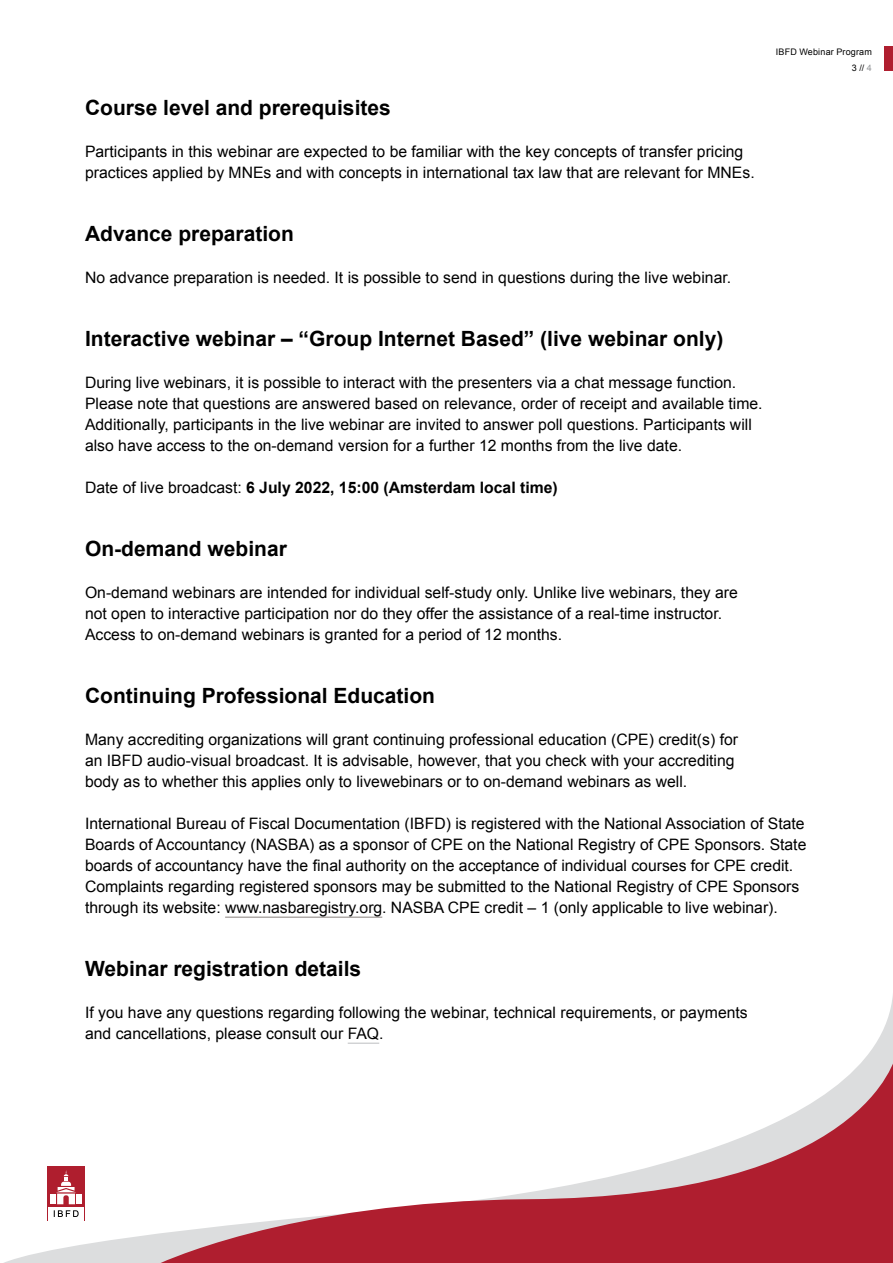
<style>
.page{position:relative;width:893px;height:1263px;background:#fff}
.page>*{position:absolute;margin:0;border:0;box-sizing:border-box;transform-origin:0 0}
.t1{font:700 21px "Arial";color:#000}
.t2{font:15.75px/21px "Arial";color:#000}
.t3{font:700 15.75px "Arial";color:#000}
.t4{font:9px/16.5px "Arial";letter-spacing:.02em;color:#000;text-align:right}
.s1{color:#939598}
.s2{font-weight:400}
</style>
<div class="page">
<div style="left:47px;top:1166px;width:38px;height:55px;background:#af1e2e"></div>
<svg style="left:4px;top:1170px;width:150px;height:93px"></svg>
<div style="left:884px;top:47px;width:9px;height:24px;background:#af1e2f"></div>
<svg style="left:868px;top:996px;width:25px;height:59px"></svg>
<svg style="left:154px;top:1055px;width:739px;height:208px"></svg>
<hr style="left:225px;top:917px;width:157px;height:1px;background:#88817e">
<hr style="left:348px;top:1043px;width:31px;height:1px;background:#bcbec0">
<h1 class="t1" style="left:85px;top:93px;width:307px">Course level and prerequisites</h1>
<p class="t2" style="left:85px;top:141px;width:671px">Participants in this webinar are expected to be familiar with the key concepts of transfer pricing practices applied by MNEs and with concepts in international tax law that are relevant for MNEs.</p>
<p class="t4" style="left:776px;top:43px;width:98px">IBFD Webinar Program<br>3 // <span class="s1">4</span></p>
<h1 class="t1" style="left:85px;top:219px;width:210px">Advance preparation</h1>
<p class="t2" style="left:85px;top:267px;width:648px">No advance preparation is needed. It is possible to send in questions during the live webinar.</p>
<h1 class="t1" style="left:85px;top:324px;width:640px">Interactive webinar – “Group Internet Based” (live webinar only)</h1>
<p class="t2" style="left:85px;top:372px;width:679px">During live webinars, it is possible to interact with the presenters via a chat message function.<br>Please note that questions are answered based on relevance, order of receipt and available time.<br>Additionally, participants in the live webinar are invited to answer poll questions. Participants will also have access to the on-demand version for a further 12 months from the live date.</p>
<p class="t3" style="left:85px;top:477px;width:474px"><span class="s2">Date of live broadcast:</span> 6 July 2022, 15:00 (Amsterdam local time)</p>
<h1 class="t1" style="left:85px;top:534px;width:203px">On-demand webinar</h1>
<p class="t2" style="left:85px;top:582px;width:654px">On-demand webinars are intended for individual self-study only. Unlike live webinars, they are not open to interactive participation nor do they offer the assistance of a real-time instructor.<br>Access to on-demand webinars is granted for a period of 12 months.</p>
<h1 class="t1" style="left:85px;top:681px;width:352px">Continuing Professional Education</h1>
<p class="t2" style="left:85px;top:729px;width:654px">Many accrediting organizations will grant continuing professional education (CPE) credit(s) for an IBFD audio-visual broadcast. It is advisable, however, that you check with your accrediting body as to whether this applies only to livewebinars or to on-demand webinars as well.</p>
<p class="t2" style="left:85px;top:813px;width:723px">International Bureau of Fiscal Documentation (IBFD) is registered with the National Association of State Boards of Accountancy (NASBA) as a sponsor of CPE on the National Registry of CPE Sponsors. State boards of accountancy have the final authority on the acceptance of individual courses for CPE credit.<br>Complaints regarding registered sponsors may be submitted to the National Registry of CPE Sponsors through its website: www.nasbaregistry.org. NASBA CPE credit – 1 (only applicable to live webinar).</p>
<h1 class="t1" style="left:85px;top:954px;width:278px">Webinar registration details</h1>
<p class="t2" style="left:85px;top:1002px;width:664px">If you have any questions regarding following the webinar, technical requirements, or payments and cancellations, please consult our FAQ.</p>
</div>
